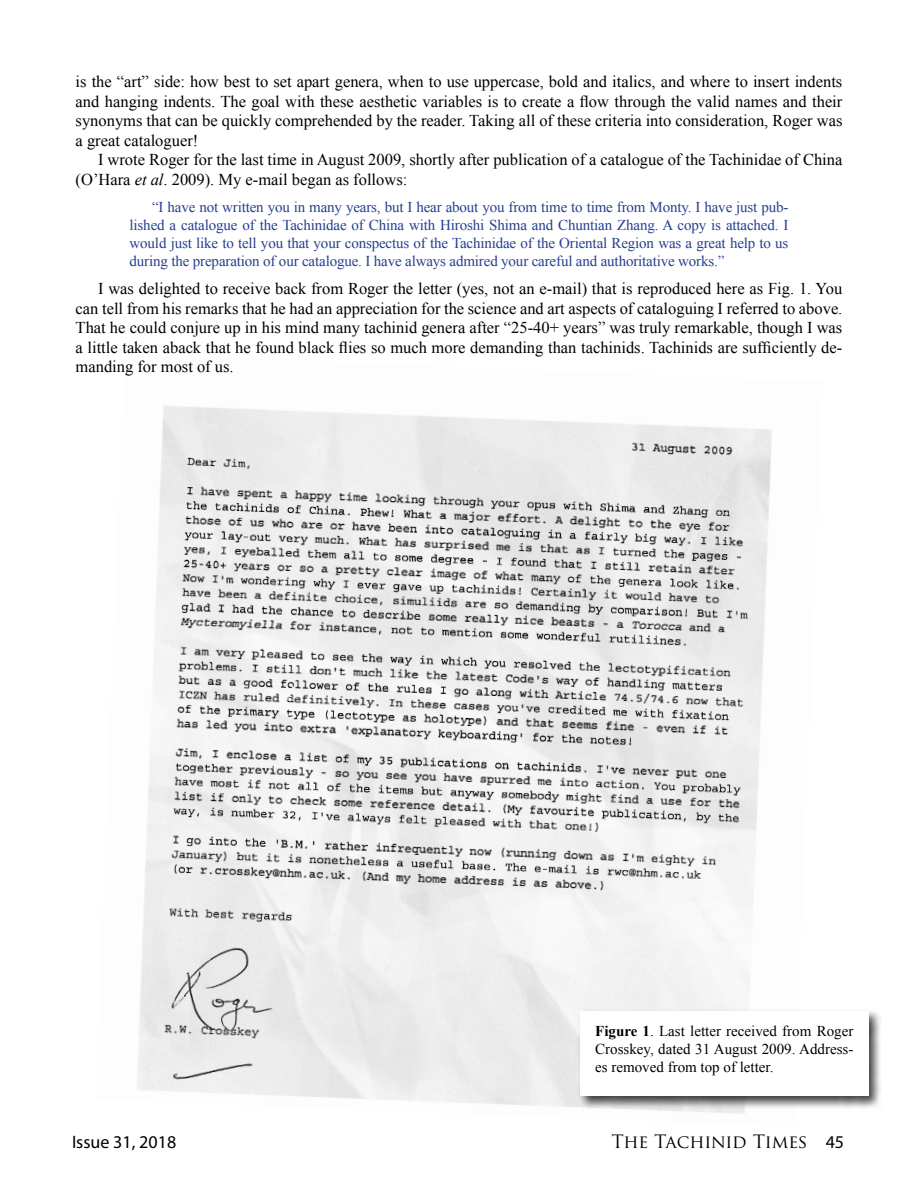
<style>
.page{position:relative;width:918px;height:1188px;background:#fff}
.page>*{position:absolute;margin:0;border:0;box-sizing:border-box;transform-origin:0 0}
.t1{font:18px "Trajan Pro";letter-spacing:-.02em;color:#000}
.t2{font:18px "Myriad Pro";color:#000}
.t3{font:16.5px/19.5px "Times New Roman";color:#000;text-align:justify}
.t4{font:15px/18px "Times New Roman";letter-spacing:-.01em;color:#25408f;text-align:justify}
.t5{font:15px/18px "Times New Roman";color:#000;text-align:justify}
.s1{font-style:italic}
.s2{font-weight:700}
.s3{font-family:"Myriad Pro"}
</style>
<div class="page">
<img style="left:137px;top:406px;width:635px;height:708px">
<div style="left:577px;top:1008px;width:305px;height:101px;background:#000;opacity:.75"></div>
<div style="left:580px;top:1011px;width:288px;height:84px;background:#fff"></div>
<p class="t3" style="left:76px;top:72px;width:768px">is the “art” side: how best to set apart genera, when to use uppercase, bold and italics, and where to insert indents and hanging indents. The goal with these aesthetic variables is to create a flow through the valid names and their synonyms that can be quickly comprehended by the reader. Taking all of these criteria into consideration, Roger was a great cataloguer!</p>
<p class="t3" style="left:76px;top:150px;width:768px;text-indent:23px">I wrote Roger for the last time in August 2009, shortly after publication of a catalogue of the Tachinidae of China (O’Hara <span class="s1">et al</span>. 2009). My e-mail began as follows:</p>
<p class="t4" style="left:130px;top:197px;width:660px;text-indent:22px">“I have not written you in many years, but I hear about you from time to time from Monty. I have just pub&shy;lished a catalogue of the Tachinidae of China with Hiroshi Shima and Chuntian Zhang. A copy is attached. I would just like to tell you that your conspectus of the Tachinidae of the Oriental Region was a great help to us during the preparation of our catalogue. I have always admired your careful and authoritative works.”</p>
<p class="t3" style="left:76px;top:279px;width:768px;text-indent:23px">I was delighted to receive back from Roger the letter (yes, not an e-mail) that is reproduced here as Fig. 1. You can tell from his remarks that he had an appreciation for the science and art aspects of cataloguing I referred to above.<br>That he could conjure up in his mind many tachinid genera after “25-40+ years” was truly remarkable, though I was a little taken aback that he found black flies so much more demanding than tachinids. Tachinids are sufficiently de&shy;manding for most of us.</p>
<p class="t5" style="left:595px;top:1022px;width:260px"><span class="s2">Figure 1</span>. Last letter received from Roger Crosskey, dated 31 August 2009. Address&shy;es removed from top of letter.</p>
<p class="t2" style="left:72px;top:1130px;width:106px">Issue 31, 2018</p>
<p class="t1" style="left:612px;top:1130px;width:234px">The Tachinid Times <span class="s3">45</span></p>
</div>
